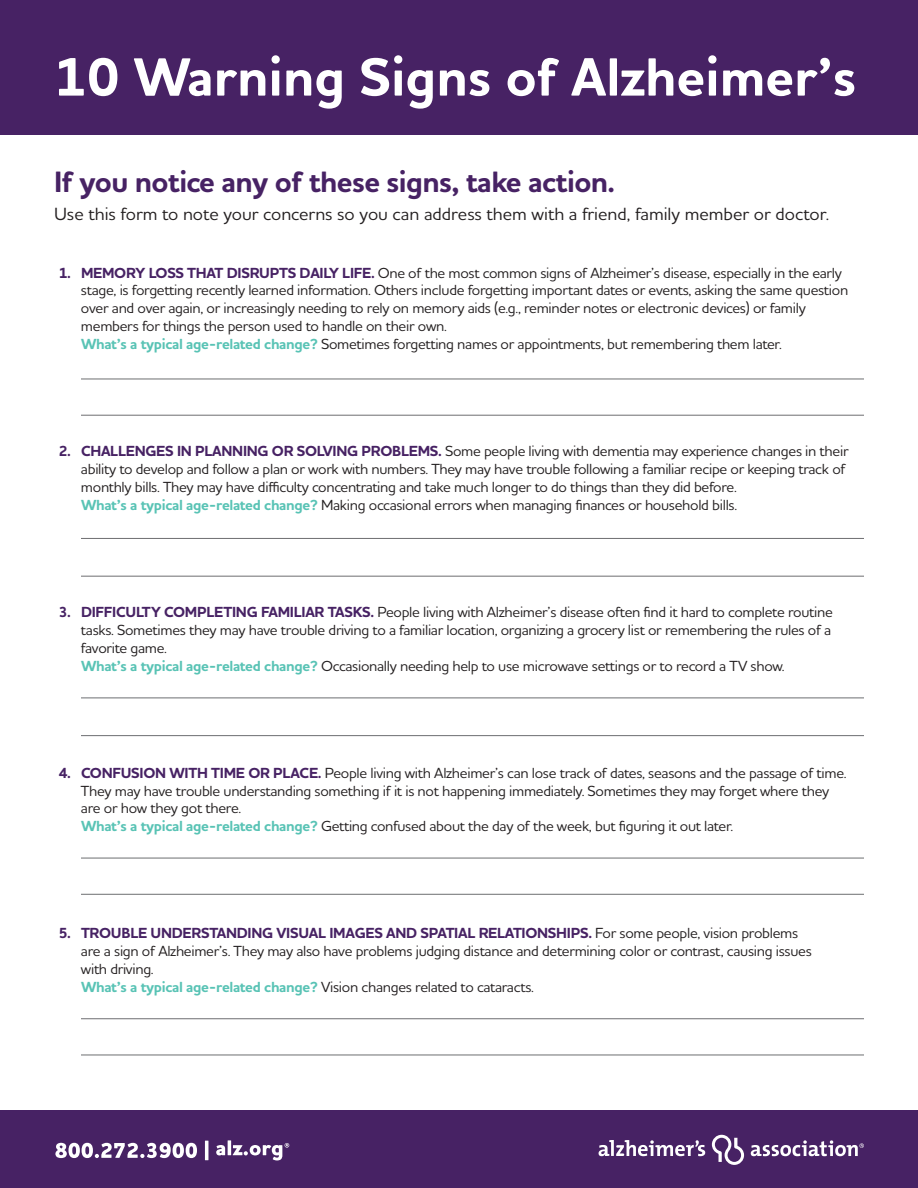
<style>
.page{position:relative;width:918px;height:1188px;background:#fff}
.page>*{position:absolute;margin:0;border:0;box-sizing:border-box;transform-origin:0 0}
.t1{font:700 54.75px "Houschka Alt Pro";color:#fff}
.t2{font:700 30px "Houschka Alt Pro";letter-spacing:-.02em;color:#472264}
.t3{font:500 18px "Houschka Alt Pro";color:#231f20}
.t4{font:500 14.85px/17.9px "Houschka Alt Pro";letter-spacing:-.02em;color:#231f20}
.s1{font-weight:700;color:#472264}
.s2{font-weight:700;color:#59c3b5}
</style>
<div class="page">
<hr style="left:81px;top:858px;width:783px;height:1px;background:#6d6e71">
<hr style="left:81px;top:1018px;width:783px;height:1px;background:#6d6e71">
<hr style="left:81px;top:698px;width:783px;height:1px;background:#6d6e71">
<hr style="left:81px;top:538px;width:783px;height:1px;background:#6d6e71">
<hr style="left:81px;top:379px;width:783px;height:1px;background:#6d6e71">
<hr style="left:81px;top:894px;width:783px;height:1px;background:#6d6e71">
<hr style="left:81px;top:1055px;width:783px;height:1px;background:#6d6e71">
<hr style="left:81px;top:735px;width:783px;height:1px;background:#6d6e71">
<hr style="left:81px;top:576px;width:783px;height:1px;background:#6d6e71">
<hr style="left:81px;top:415px;width:783px;height:1px;background:#6d6e71">
<div style="left:0;top:0;width:918px;height:135px;background:#472264"></div>
<div style="left:0;top:1110px;width:918px;height:78px;background:#472264"></div>
<svg style="left:712px;top:1135px;width:32px;height:30px"></svg>
<svg style="left:599px;top:1140px;width:106px;height:16px"></svg>
<svg style="left:751px;top:1140px;width:113px;height:16px"></svg>
<svg style="left:55px;top:1143px;width:142px;height:15px"></svg>
<hr style="left:205px;top:1141px;width:3px;height:19px;background:#fff">
<svg style="left:216px;top:1145px;width:9px;height:10px"></svg>
<hr style="left:228px;top:1140px;width:3px;height:15px;background:#fff">
<svg style="left:233px;top:1143px;width:56px;height:17px"></svg>
<h1 class="t1" style="left:54px;top:55px;width:804px">10 Warning Signs of Alzheimer’s</h1>
<h2 class="t2" style="left:54px;top:170px;width:563px">If you notice any of these signs, take action.</h2>
<p class="t3" style="left:54px;top:206px;width:776px">Use this form to note your concerns so you can address them with a friend, family member or doctor.</p>
<p class="t4" style="left:81px;top:265px;width:769px;text-indent:-22px"><span class="s1">1. MEMORY LOSS THAT DISRUPTS DAILY LIFE.</span> One of the most common signs of Alzheimer’s disease, especially in the early stage, is forgetting recently learned information. Others include forgetting important dates or events, asking the same question over and over again, or increasingly needing to rely on memory aids (e.g., reminder notes or electronic devices) or family members for things the person used to handle on their own.<br><span class="s2">What’s a typical age-related change?</span> Sometimes forgetting names or appointments, but remembering them later.</p>
<p class="t4" style="left:81px;top:443px;width:769px;text-indent:-22px"><span class="s1">2. CHALLENGES IN PLANNING OR SOLVING PROBLEMS.</span> Some people living with dementia may experience changes in their ability to develop and follow a plan or work with numbers. They may have trouble following a familiar recipe or keeping track of monthly bills. They may have difficulty concentrating and take much longer to do things than they did before.<br><span class="s2">What’s a typical age-related change?</span> Making occasional errors when managing finances or household bills.</p>
<p class="t4" style="left:81px;top:604px;width:753px;text-indent:-22px"><span class="s1">3. DIFFICULTY COMPLETING FAMILIAR TASKS.</span> People living with Alzheimer’s disease often find it hard to complete routine tasks. Sometimes they may have trouble driving to a familiar location, organizing a grocery list or remembering the rules of a favorite game.<br><span class="s2">What’s a typical age-related change?</span> Occasionally needing help to use microwave settings or to record a TV show.</p>
<p class="t4" style="left:81px;top:765px;width:767px;text-indent:-22px"><span class="s1">4. CONFUSION WITH TIME OR PLACE.</span> People living with Alzheimer’s can lose track of dates, seasons and the passage of time.<br>They may have trouble understanding something if it is not happening immediately. Sometimes they may forget where they are or how they got there.<br><span class="s2">What’s a typical age-related change?</span> Getting confused about the day of the week, but figuring it out later.</p>
<p class="t4" style="left:81px;top:925px;width:732px;text-indent:-22px"><span class="s1">5. TROUBLE UNDERSTANDING VISUAL IMAGES AND SPATIAL RELATIONSHIPS.</span> For some people, vision problems are a sign of Alzheimer’s. They may also have problems judging distance and determining color or contrast, causing issues with driving.<br><span class="s2">What’s a typical age-related change?</span> Vision changes related to cataracts.</p>
</div>
